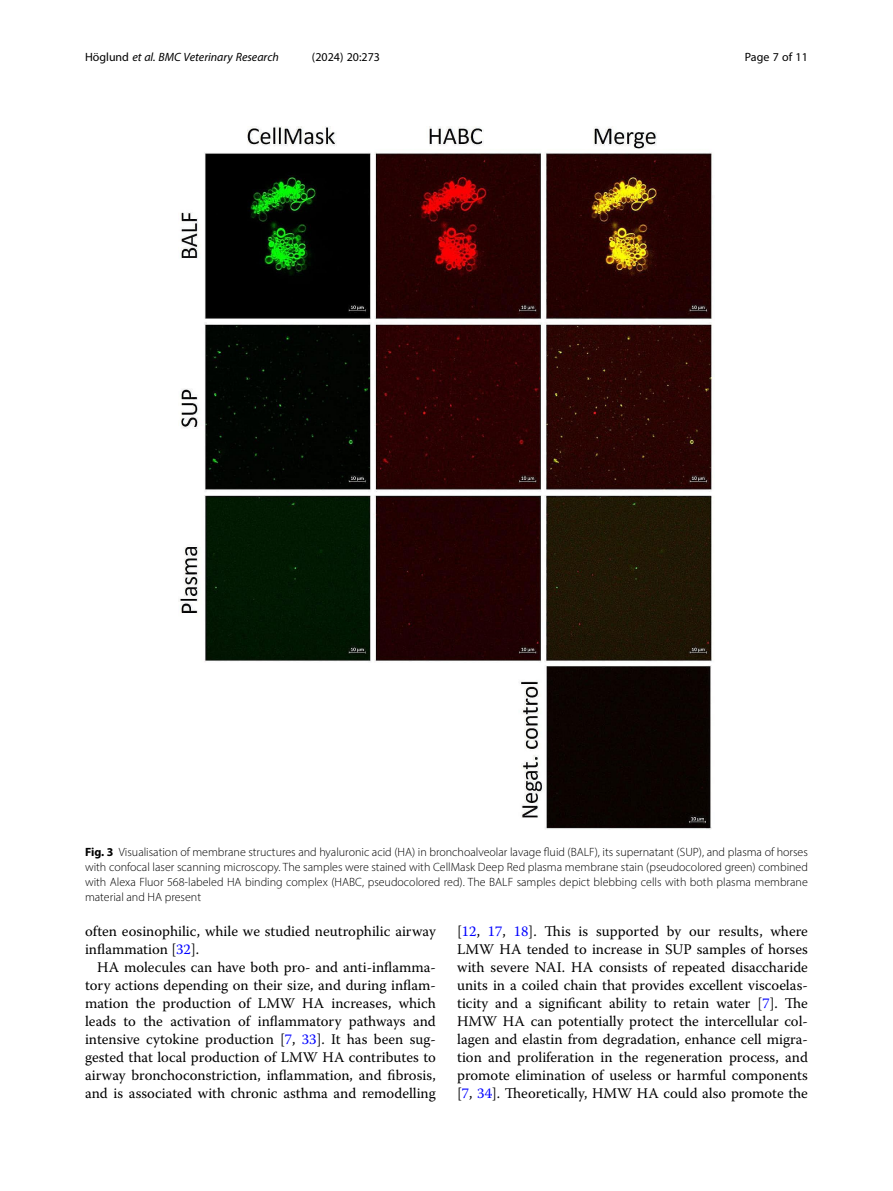
<style>
.page{position:relative;width:893px;height:1191px;background:#fff}
.page>*{position:absolute;margin:0;border:0;box-sizing:border-box;transform-origin:0 0}
.Body_Text_Indent{font:14.7px/18px "Warnock Pro";color:#000;text-align:justify}
.Figure_Caption{font:300 12px/15px "Myriad Pro";color:#000;text-align:justify}
.t1{font:italic 12px "Myriad Pro";color:#000}
.t2{font:12px "Myriad Pro";color:#000}
.s1{font-style:normal}
.s2{font-weight:700}
.s3{color:#00f}
</style>
<div class="page">
<img style="left:179px;top:126px;width:534px;height:703px">
<p class="t1" style="left:85px;top:50px;width:195px"><span class="s1">Höglund</span> et al. BMC Veterinary Research</p>
<p class="t2" style="left:312px;top:50px;width:70px">(2024) 20:273</p>
<p class="t2" style="left:745px;top:50px;width:65px">Page 7 of 11</p>
<p class="Figure_Caption" style="left:85px;top:844px;width:724px"><span class="s2">Fig. 3</span> Visualisation of membrane structures and hyaluronic acid (HA) in bronchoalveolar lavage fluid (BALF), its supernatant (SUP), and plasma of horses with confocal laser scanning microscopy. The samples were stained with CellMask Deep Red plasma membrane stain (pseudocolored green) combined with Alexa Fluor 568-labeled HA binding complex (HABC, pseudocolored red). The BALF samples depict blebbing cells with both plasma membrane material and HA present</p>
<p class="Body_Text_Indent" style="left:85px;top:922px;width:352px">often eosinophilic, while we studied neutrophilic airway inflammation [<span class="s3">32</span>].</p>
<p class="Body_Text_Indent" style="left:85px;top:958px;width:352px;text-indent:12px">HA molecules can have both pro- and anti-inflamma&shy;tory actions depending on their size, and during inflam&shy;mation the production of LMW HA increases, which leads to the activation of inflammatory pathways and intensive cytokine production [<span class="s3">7</span>, <span class="s3">33</span>]. It has been sug&shy;gested that local production of LMW HA contributes to airway bronchoconstriction, inflammation, and fibrosis, and is associated with chronic asthma and remodelling</p>
<p class="Body_Text_Indent" style="left:457px;top:922px;width:352px">[<span class="s3">12</span>, <span class="s3">17</span>, <span class="s3">18</span>]. This is supported by our results, where LMW HA tended to increase in SUP samples of horses with severe NAI. HA consists of repeated disaccharide units in a coiled chain that provides excellent viscoelas&shy;ticity and a significant ability to retain water [<span class="s3">7</span>]. The HMW HA can potentially protect the intercellular col&shy;lagen and elastin from degradation, enhance cell migra&shy;tion and proliferation in the regeneration process, and promote elimination of useless or harmful components [<span class="s3">7</span>, <span class="s3">34</span>]. Theoretically, HMW HA could also promote the</p>
</div>
